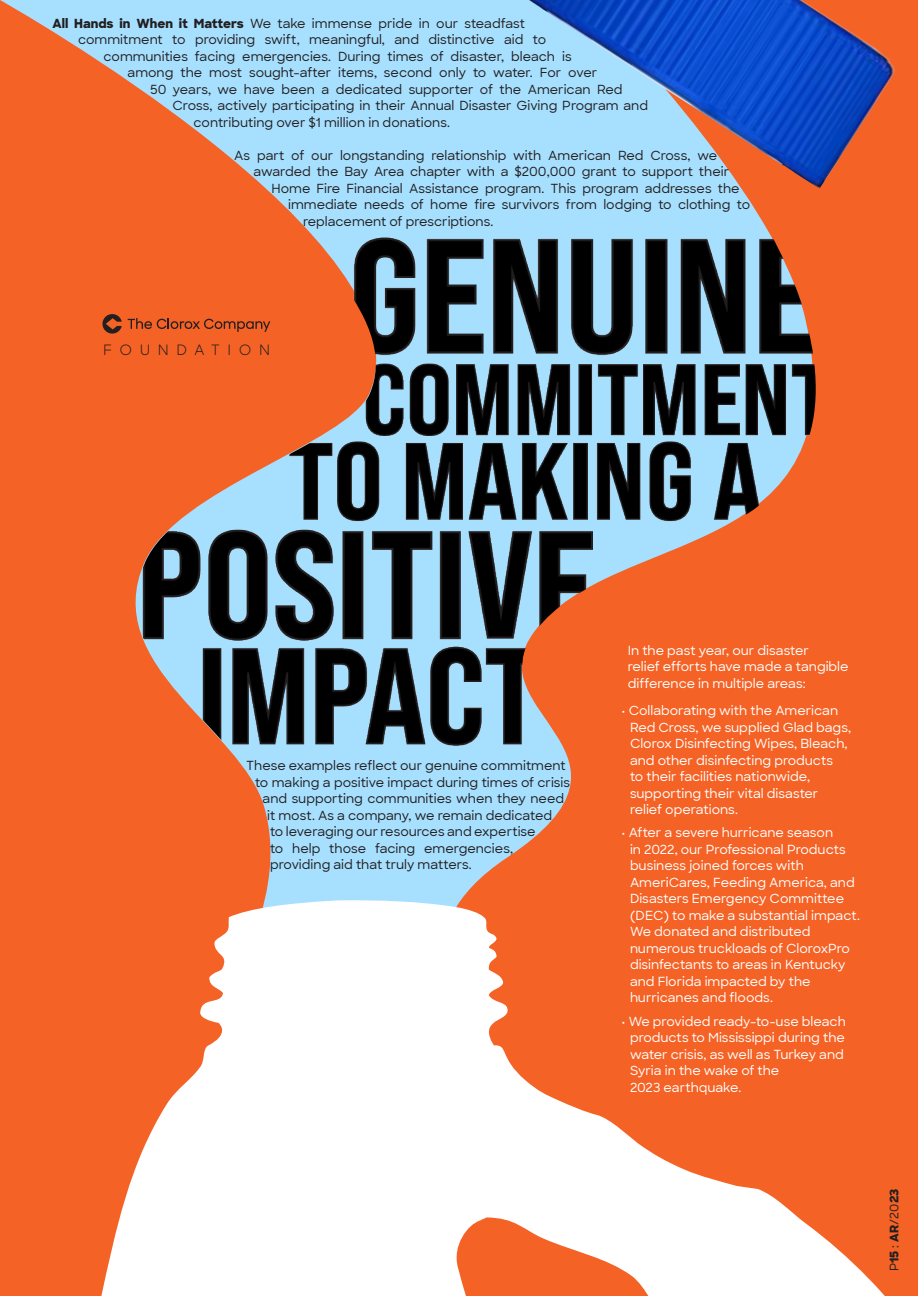
<style>
.page{position:relative;width:918px;height:1296px;background:#f56225}
.page>*{position:absolute;margin:0;border:0;box-sizing:border-box;transform-origin:0 0}
.t1{font:14.25px "Sharp Sans";letter-spacing:.53em;color:#231f20}
.body{font:500 12.75px "Sharp Sans";color:#231f20}
.REV_body_bullets{font:500 12.75px/16.5px "Sharp Sans";color:#fff}
.REV_body{font:500 12.75px/16.5px "Sharp Sans";color:#fff}
.t2{font:800 12px "Sharp Sans";color:#231f20}
.s1{font-weight:800}
.s2{font-weight:500}
</style>
<div class="page">
<svg style="left:0;top:0;width:528px;height:54px;background:#add5ec"></svg>
<img style="left:88px;top:54px;width:728px;height:846px">
<svg style="left:101px;top:900px;width:784px;height:396px;fill:#fff"></svg>
<img style="left:528px;top:0;width:367px;height:189px">
<svg style="left:103px;top:314px;width:19px;height:20px"></svg>
<svg style="left:128px;top:318px;width:142px;height:14px"></svg>
<p class="body" style="left:53px;top:14px;width:474px"><span class="s1">All Hands in When it Matters</span> We take immense pride in our steadfast</p>
<p class="body" style="left:78px;top:30px;width:470px">commitment to providing swift, meaningful, and distinctive aid to</p>
<p class="body" style="left:104px;top:47px;width:470px">communities facing emergencies. During times of disaster, bleach is</p>
<p class="body" style="left:128px;top:63px;width:471px">among the most sought-after items, second only to water. For over</p>
<p class="body" style="left:150px;top:80px;width:474px">50 years, we have been a dedicated supporter of the American Red</p>
<p class="body" style="left:173px;top:96px;width:477px">Cross, actively participating in their Annual Disaster Giving Program and</p>
<p class="body" style="left:194px;top:113px;width:258px">contributing over $1 million in donations.</p>
<p class="body" style="left:234px;top:146px;width:484px">As part of our longstanding relationship with American Red Cross, we</p>
<p class="body" style="left:254px;top:162px;width:477px">awarded the Bay Area chapter with a $200,000 grant to support their</p>
<p class="body" style="left:272px;top:179px;width:470px">Home Fire Financial Assistance program. This program addresses the</p>
<p class="body" style="left:288px;top:195px;width:464px">immediate needs of home fire survivors from lodging to clothing to</p>
<p class="body" style="left:303px;top:212px;width:192px">replacement of prescriptions.</p>
<p class="t1" style="left:103px;top:340px;width:169px">FOUNDATION</p>
<p class="body" style="left:246px;top:756px;width:321px">These examples reflect our genuine commitment</p>
<p class="body" style="left:255px;top:773px;width:317px">to making a positive impact during times of crisis</p>
<p class="body" style="left:263px;top:789px;width:303px">and supporting communities when they need</p>
<p class="body" style="left:267px;top:806px;width:286px">it most. As a company, we remain dedicated</p>
<p class="body" style="left:270px;top:822px;width:267px">to leveraging our resources and expertise</p>
<p class="body" style="left:270px;top:839px;width:245px">to help those facing emergencies,</p>
<p class="body" style="left:270px;top:855px;width:203px">providing aid that truly matters.</p>
<p class="REV_body" style="left:628px;top:641px;width:222px">In the past year, our disaster<br>relief efforts have made a tangible difference in multiple areas:</p>
<p class="REV_body_bullets" style="left:630px;top:702px;width:223px;text-indent:-9px">• Collaborating with the American<br>Red Cross, we supplied Glad bags,<br>Clorox Disinfecting Wipes, Bleach, and other disinfecting products<br>to their facilities nationwide, supporting their vital disaster relief operations.</p>
<p class="REV_body_bullets" style="left:630px;top:824px;width:232px;text-indent:-9px">• After a severe hurricane season<br>in 2022, our Professional Products business joined forces with<br>AmeriCares, Feeding America, and<br>Disasters Emergency Committee (DEC) to make a substantial impact.<br>We donated and distributed numerous truckloads of CloroxPro disinfectants to areas in Kentucky and Florida impacted by the hurricanes and floods.</p>
<p class="REV_body_bullets" style="left:630px;top:1012px;width:217px;text-indent:-9px">• We provided ready-to-use bleach products to Mississippi during the water crisis, as well as Turkey and<br>Syria in the wake of the<br>2023 earthquake.</p>
<p class="t2" style="left:885px;top:1271px;width:84px;rotate:-90deg"><span class="s2">P</span>15 <span class="s2">:</span> AR<span class="s2">/20</span>23</p>
</div>
